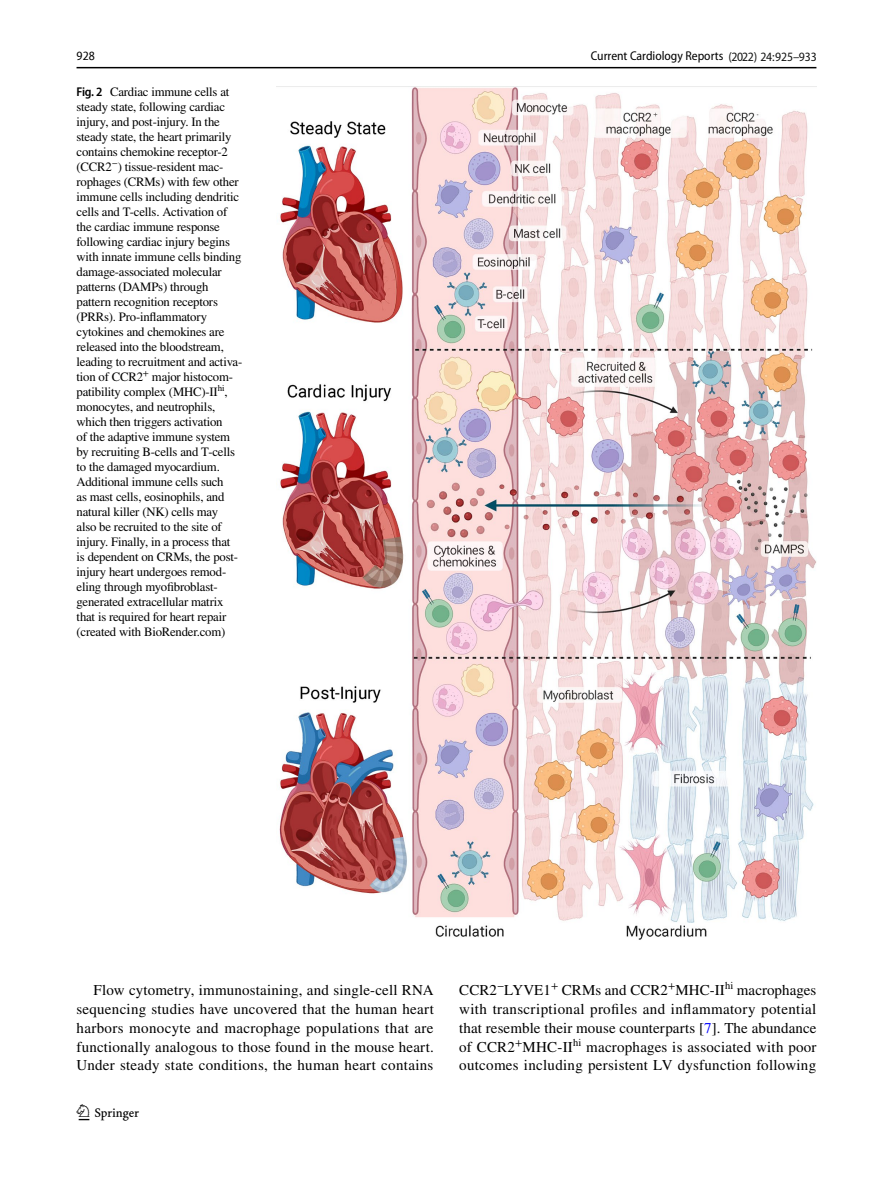
<style>
.page{position:relative;width:893px;height:1187px;background:#fff}
.page>*{position:absolute;margin:0;border:0;box-sizing:border-box;transform-origin:0 0}
.t1{font:22.5px "Springnew Regular 2";color:#000}
.t2{font:15px/18.8px "STIX";letter-spacing:.02em;color:#000;text-align:justify}
.t3{font:12.75px/15px "STIX";letter-spacing:-.015em;color:#000}
.t4{font:12.75px "Myriad Pro Semi Cn 4";color:#000}
.t5{font:semi-condensed 12.75px "Myriad Pro Unic";color:#000}
.s1{color:#131413}
.s2{font-family:"Myriad Pro";font-weight:600;font-stretch:semi-condensed}
.s3{color:#00f}
</style>
<div class="page">
<hr style="left:77px;top:67px;width:739px;height:1px;background:#000">
<img style="left:279px;top:87px;width:537px;height:853px">
<p class="t5" style="left:77px;top:51px;width:20px">928</p>
<p class="t4" style="left:591px;top:49px;width:227px">Current Cardiology Reports <span class="s1">(2022) 24:925–933</span></p>
<p class="t3" style="left:77px;top:85px;width:167px"><span class="s2">Fig. 2</span> Cardiac immune cells at steady state, following cardiac injury, and post-injury. In the steady state, the heart primarily contains chemokine receptor-2 (CCR2<sup>−</sup>) tissue-resident mac&shy;rophages (CRMs) with few other immune cells including dendritic cells and T-cells. Activation of the cardiac immune response following cardiac injury begins with innate immune cells binding damage-associated molecular patterns (DAMPs) through pattern recognition receptors (PRRs). Pro-inflammatory cytokines and chemokines are released into the bloodstream, leading to recruitment and activa&shy;tion of CCR2<sup>+</sup> major histocom&shy;patibility complex (MHC)-II<sup>hi</sup>, monocytes, and neutrophils, which then triggers activation<br>of the adaptive immune system by recruiting B-cells and T-cells to the damaged myocardium.<br>Additional immune cells such<br>as mast cells, eosinophils, and natural killer (NK) cells may<br>also be recruited to the site of injury. Finally, in a process that<br>is dependent on CRMs, the post&shy;injury heart undergoes remod&shy;eling through myofibroblast&shy;generated extracellular matrix that is required for heart repair (created with BioRender.com)</p>
<p class="t2" style="left:77px;top:981px;width:359px;text-indent:17px">Flow cytometry, immunostaining, and single-cell RNA sequencing studies have uncovered that the human heart harbors monocyte and macrophage populations that are functionally analogous to those found in the mouse heart.<br>Under steady state conditions, the human heart contains</p>
<p class="t2" style="left:459px;top:981px;width:359px">CCR2<sup>−</sup>LYVE1<sup>+</sup> CRMs and CCR2<sup>+</sup>MHC-II<sup>hi</sup> macrophages with transcriptional profiles and inflammatory potential that resemble their mouse counterparts [<span class="s3">7</span>]. The abundance of CCR2<sup>+</sup>MHC-II<sup>hi</sup> macrophages is associated with poor outcomes including persistent LV dysfunction following</p>
<h1 class="t1" style="left:79px;top:1104px;width:62px">1 3</h1>
</div>
